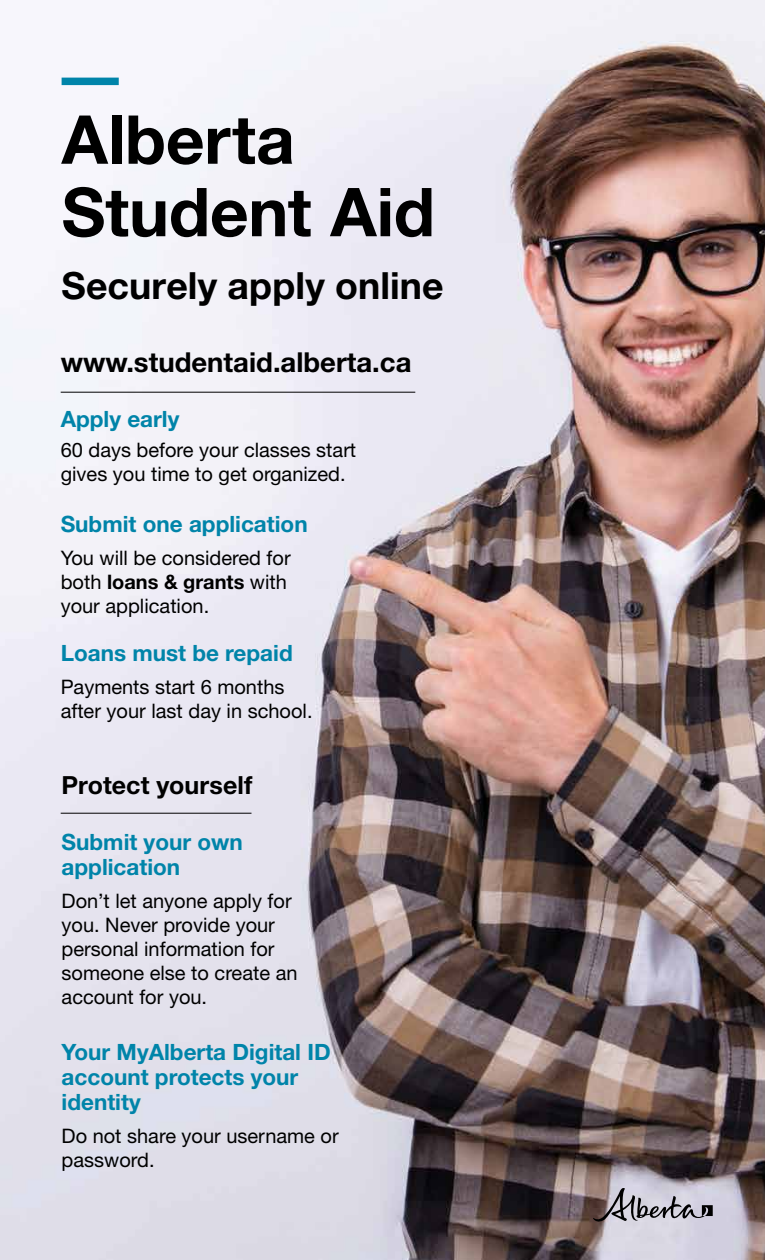
<style>
.page{position:relative;width:765px;height:1260px;background:#fff}
.page>*{position:absolute;margin:0;border:0;box-sizing:border-box;transform-origin:0 0}
.t1{font:700 67.5px/72.5px "Helvetica Neue LT Std";color:#000}
.t2{font:700 37.5px "Helvetica Neue LT Std";letter-spacing:.005em;color:#000}
.t3{font:700 27.5px "Helvetica Neue LT Std";color:#000}
.t4{font:700 25px "Helvetica Neue LT Std";color:#000}
.t5{font:700 22.5px/25px "Helvetica Neue LT Std";color:#0084a9}
.t6{font:20px/24px "Helvetica Neue LT Std";color:#000}
.s1{font-weight:700}
</style>
<div class="page">
<img style="left:0;top:0;width:765px;height:1260px">
<svg style="left:593px;top:1187px;width:120px;height:36px;background:#a39ea7"></svg>
<div style="left:62px;top:78px;width:57px;height:7px;background:#0084a9"></div>
<hr style="left:61px;top:392px;width:354px;height:1px;background:#000">
<hr style="left:61px;top:813px;width:191px;height:1px;background:#000">
<h1 class="t1" style="left:62px;top:102px;width:375px">Alberta<br>Student Aid</h1>
<h2 class="t2" style="left:62px;top:262px;width:384px">Securely apply online</h2>
<h3 class="t3" style="left:61px;top:345px;width:352px">www.studentaid.alberta.ca</h3>
<p class="t5" style="left:61px;top:406px;width:120px">Apply early</p>
<p class="t6" style="left:61px;top:438px;width:297px">60 days before your classes start gives you time to get organized.</p>
<p class="t5" style="left:61px;top:511px;width:248px">Submit one application</p>
<p class="t6" style="left:61px;top:546px;width:231px">You will be considered for both <span class="s1">loans &amp; grants</span> with your application.</p>
<p class="t5" style="left:61px;top:640px;width:234px">Loans must be repaid</p>
<p class="t6" style="left:61px;top:675px;width:253px">Payments start 6 months after your last day in school.</p>
<p class="t4" style="left:62px;top:770px;width:192px">Protect yourself</p>
<p class="t5" style="left:62px;top:829px;width:183px">Submit your own application</p>
<p class="t6" style="left:62px;top:888px;width:237px">Don’t let anyone apply for you. Never provide your personal information for someone else to create an account for you.</p>
<p class="t5" style="left:62px;top:1039px;width:271px">Your MyAlberta Digital ID account protects your identity</p>
<p class="t6" style="left:62px;top:1124px;width:279px">Do not share your username or password.</p>
</div>
